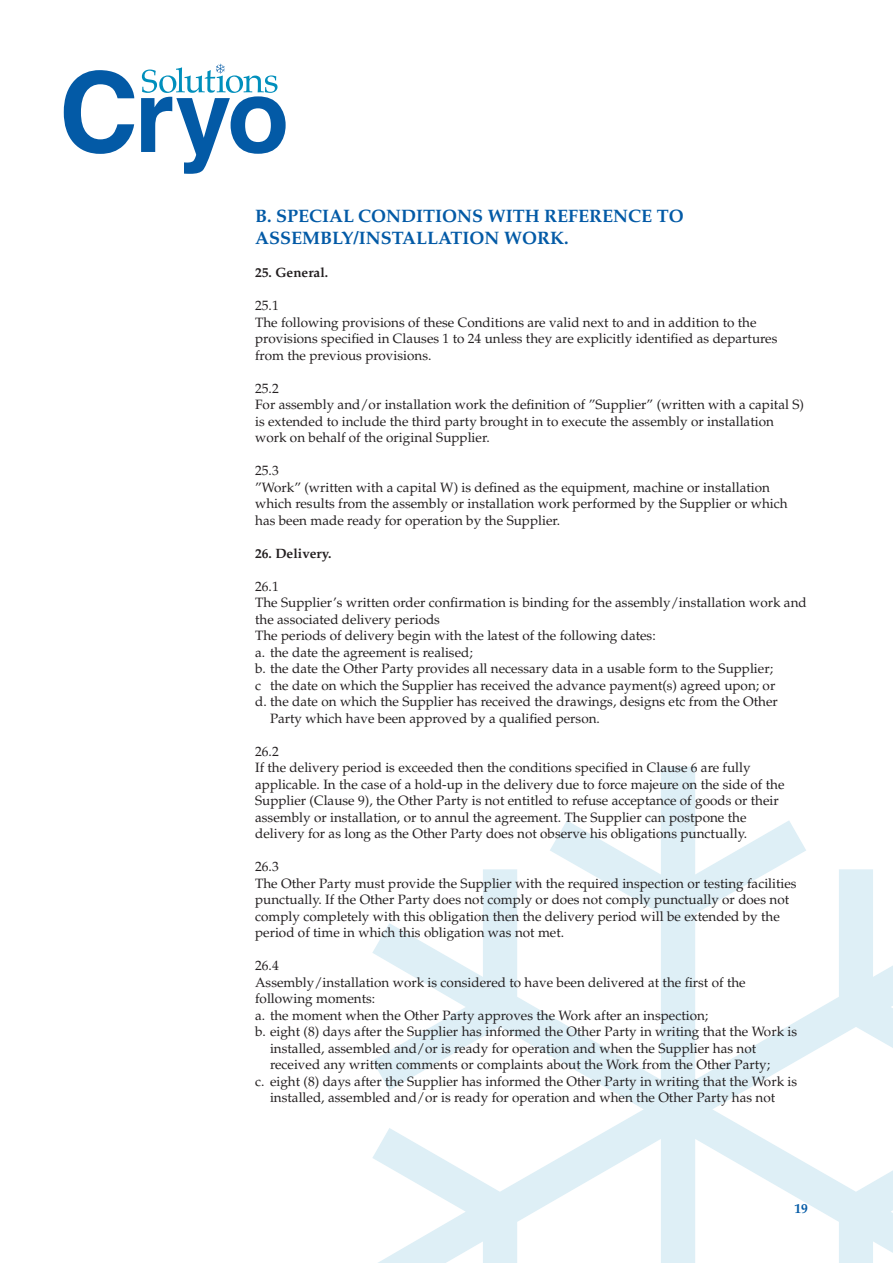
<style>
.page{position:relative;width:893px;height:1263px;background:#fff}
.page>*{position:absolute;margin:0;border:0;box-sizing:border-box;transform-origin:0 0}
.t1{font:700 18px/22.5px "Palatino";color:#035aa6}
.t2{font:13.5px/16.5px "Palatino";color:#231f20}
.t3{font:700 13.5px "Palatino";color:#231f20}
.t4{font:700 13.5px "Palatino";color:#035aa6}
</style>
<div class="page">
<svg style="left:372px;top:766px;width:521px;height:497px"></svg>
<svg style="left:64px;top:70px;width:70px;height:84px"></svg>
<svg style="left:141px;top:64px;width:145px;height:110px"></svg>
<h1 class="t1" style="left:255px;top:204px;width:430px">B. SPECIAL CONDITIONS WITH REFERENCE TO<br>ASSEMBLY/INSTALLATION WORK.</h1>
<p class="t3" style="left:255px;top:265px;width:75px">25. General.</p>
<p class="t2" style="left:255px;top:297px;width:524px">25.1<br>The following provisions of these Conditions are valid next to and in addition to the provisions specified in Clauses 1 to 24 unless they are explicitly identified as departures from the previous provisions.</p>
<p class="t2" style="left:255px;top:380px;width:550px">25.2<br>For assembly and/or installation work the definition of ”Supplier” (written with a capital S) is extended to include the third party brought in to execute the assembly or installation work on behalf of the original Supplier.</p>
<p class="t2" style="left:255px;top:462px;width:534px">25.3<br>”Work” (written with a capital W) is defined as the equipment, machine or installation which results from the assembly or installation work performed by the Supplier or which has been made ready for operation by the Supplier.</p>
<p class="t3" style="left:255px;top:545px;width:78px">26. Delivery.</p>
<p class="t2" style="left:255px;top:578px;width:25px">26.1</p>
<p class="t2" style="left:255px;top:594px;width:553px">The Supplier’s written order confirmation is binding for the assembly/installation work and</p>
<p class="t2" style="left:255px;top:611px;width:186px">the associated delivery periods</p>
<p class="t2" style="left:255px;top:627px;width:402px">The periods of delivery begin with the latest of the following dates:</p>
<p class="t2" style="left:255px;top:644px;width:219px">a. the date the agreement is realised;</p>
<p class="t2" style="left:255px;top:660px;width:519px">b. the date the Other Party provides all necessary data in a usable form to the Supplier;</p>
<p class="t2" style="left:255px;top:677px;width:522px">c the date on which the Supplier has received the advance payment(s) agreed upon; or</p>
<p class="t2" style="left:255px;top:693px;width:524px">d. the date on which the Supplier has received the drawings, designs etc from the Other</p>
<p class="t2" style="left:270px;top:710px;width:331px">Party which have been approved by a qualified person.</p>
<p class="t2" style="left:255px;top:743px;width:531px">26.2<br>If the delivery period is exceeded then the conditions specified in Clause 6 are fully applicable. In the case of a hold-up in the delivery due to force majeure on the side of the Supplier (Clause 9), the Other Party is not entitled to refuse acceptance of goods or their assembly or installation, or to annul the agreement. The Supplier can postpone the delivery for as long as the Other Party does not observe his obligations punctually.</p>
<p class="t2" style="left:255px;top:858px;width:543px">26.3<br>The Other Party must provide the Supplier with the required inspection or testing facilities punctually. If the Other Party does not comply or does not comply punctually or does not comply completely with this obligation then the delivery period will be extended by the period of time in which this obligation was not met.</p>
<p class="t2" style="left:255px;top:957px;width:25px">26.4</p>
<p class="t2" style="left:255px;top:974px;width:492px">Assembly/installation work is considered to have been delivered at the first of the</p>
<p class="t2" style="left:255px;top:990px;width:122px">following moments:</p>
<p class="t2" style="left:255px;top:1007px;width:455px">a. the moment when the Other Party approves the Work after an inspection;</p>
<p class="t2" style="left:255px;top:1023px;width:544px">b. eight (8) days after the Supplier has informed the Other Party in writing that the Work is</p>
<p class="t2" style="left:270px;top:1040px;width:488px">installed, assembled and/or is ready for operation and when the Supplier has not</p>
<p class="t2" style="left:270px;top:1056px;width:501px">received any written comments or complaints about the Work from the Other Party;</p>
<p class="t2" style="left:255px;top:1073px;width:544px">c. eight (8) days after the Supplier has informed the Other Party in writing that the Work is</p>
<p class="t2" style="left:270px;top:1089px;width:507px">installed, assembled and/or is ready for operation and when the Other Party has not</p>
<p class="t4" style="left:794px;top:1201px;width:15px">19</p>
</div>
